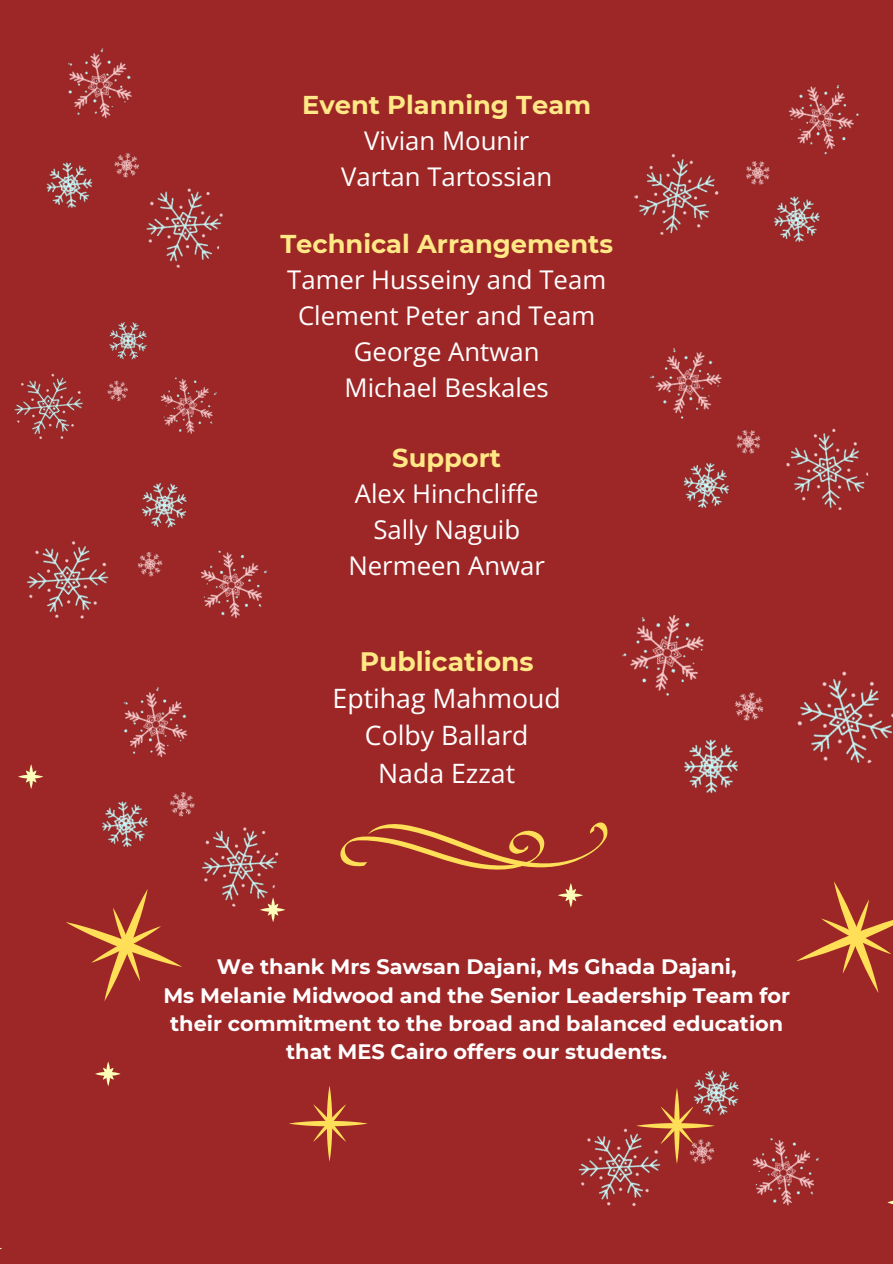
<style>
.page{position:relative;width:893px;height:1264px;background:#fff}
.page>*{position:absolute;margin:0;border:0;box-sizing:border-box;transform-origin:0 0}
.t1{font:26.7px "Open Sans";color:#fff}
.t2{font:700 26.7px "Montserrat";color:#ffe885}
.t3{font:25.8px "Open Sans";color:#fff}
.t4{font:700 25.8px "Montserrat";color:#ffe885}
.t5{font:700 20.85px/28.2px "Montserrat";color:#fff;text-align:center}
</style>
<div class="page">
<div style="left:0;top:0;width:892px;height:1263px;background:#9d2626"></div>
<svg style="left:340px;top:822px;width:267px;height:47px"></svg>
<svg style="left:289px;top:1086px;width:78px;height:75px"></svg>
<svg style="left:267px;top:915px;width:12px;height:7px"></svg>
<svg style="left:95px;top:1061px;width:25px;height:25px"></svg>
<svg style="left:18px;top:764px;width:25px;height:24px"></svg>
<svg style="left:558px;top:883px;width:25px;height:24px"></svg>
<svg style="left:66px;top:915px;width:116px;height:86px"></svg>
<svg style="left:797px;top:881px;width:95px;height:112px"></svg>
<img style="left:634px;top:84px;width:225px;height:159px">
<img style="left:46px;top:48px;width:177px;height:220px">
<img style="left:650px;top:348px;width:219px;height:162px">
<img style="left:622px;top:615px;width:270px;height:179px">
<img style="left:102px;top:717px;width:183px;height:198px">
<img style="left:578px;top:1070px;width:241px;height:137px">
<img style="left:26px;top:520px;width:242px;height:197px">
<img style="left:14px;top:321px;width:203px;height:199px">
<p class="t4" style="left:302px;top:89px;width:291px">Event Planning Team</p>
<p class="t3" style="left:364px;top:122px;width:167px">Vivian Mounir</p>
<p class="t3" style="left:341px;top:158px;width:212px">Vartan Tartossian</p>
<p class="t4" style="left:280px;top:228px;width:334px">Technical Arrangements</p>
<p class="t3" style="left:287px;top:261px;width:320px">Tamer Husseiny and Team</p>
<p class="t3" style="left:298px;top:297px;width:299px">Clement Peter and Team</p>
<p class="t3" style="left:354px;top:333px;width:187px">George Antwan</p>
<p class="t3" style="left:344px;top:369px;width:206px">Michael Beskales</p>
<p class="t4" style="left:392px;top:442px;width:110px">Support</p>
<p class="t3" style="left:355px;top:475px;width:185px">Alex Hinchcliffe</p>
<p class="t3" style="left:373px;top:511px;width:148px">Sally Naguib</p>
<p class="t3" style="left:348px;top:547px;width:198px">Nermeen Anwar</p>
<p class="t2" style="left:359px;top:645px;width:175px">Publications</p>
<p class="t1" style="left:332px;top:679px;width:230px">Eptihag Mahmoud</p>
<p class="t1" style="left:365px;top:717px;width:165px">Colby Ballard</p>
<p class="t1" style="left:378px;top:754px;width:138px">Nada Ezzat</p>
<p class="t5" style="left:217px;top:952px;width:521px">We thank Mrs Sawsan Dajani, Ms Ghada Dajani,</p>
<p class="t5" style="left:163px;top:980px;width:628px">Ms Melanie Midwood and the Senior Leadership Team for their commitment to the broad and balanced education that MES Cairo offers our students.</p>
</div>
